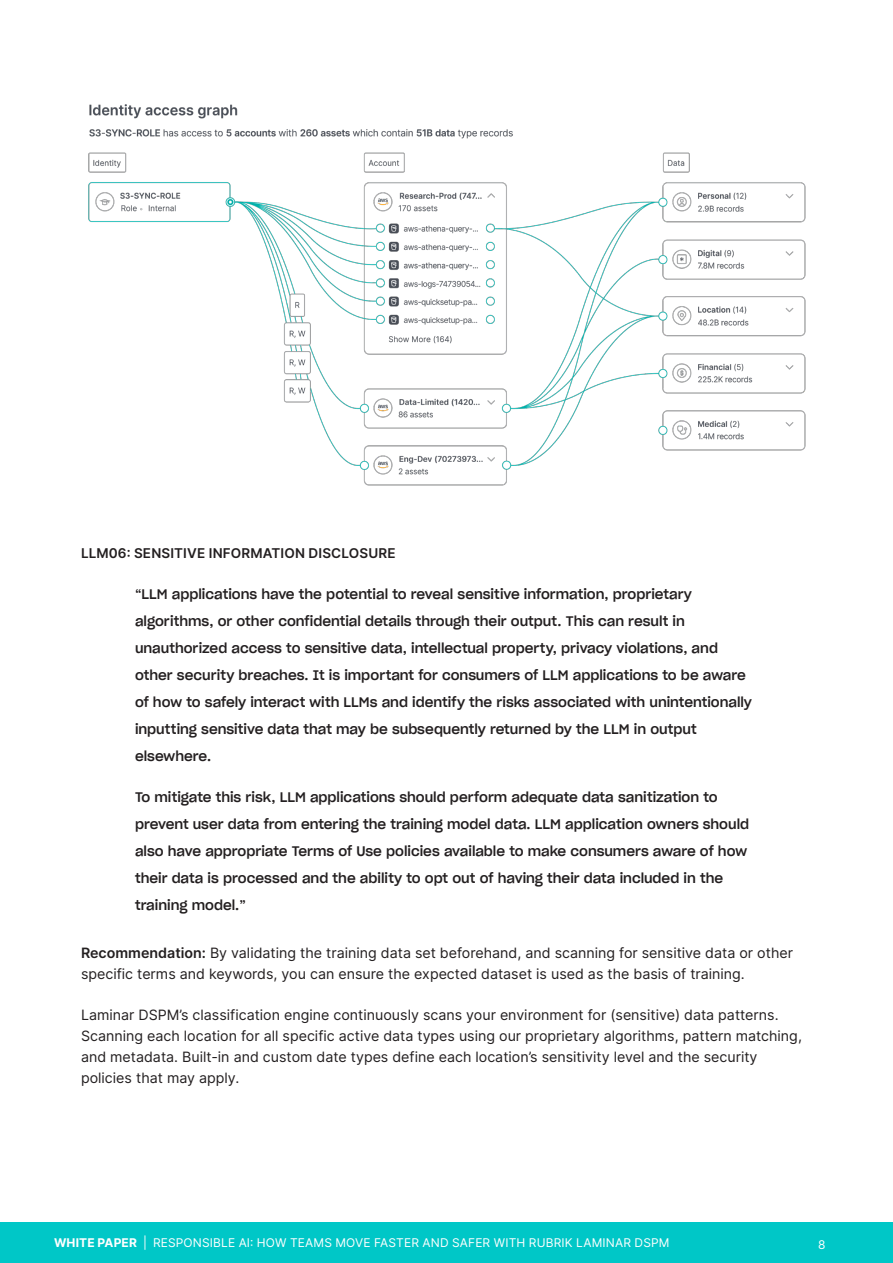
<style>
.page{position:relative;width:893px;height:1263px;background:#fff}
.page>*{position:absolute;margin:0;border:0;box-sizing:border-box;transform-origin:0 0}
.txt{font:14.25px/21px "Inter";color:#231f20}
.txt_nested_semi_bold{font:14.25px/21px "Inter";color:#231f20}
.quote{font:13.5px/27px "Sharp Grotesk Medium 20";color:#231f20}
.H4_X-TOC{font:600 13.5px "Inter";letter-spacing:.01em;color:#231f20}
.t1{font:12px "Inter";letter-spacing:.01em;color:#fff}
.t2{font:700 12px "Inter";color:#fff}
.s1{font-weight:600}
.s2{font-weight:700}
</style>
<div class="page">
<div style="left:0;top:1222px;width:893px;height:41px;background:#00c7c7"></div>
<img style="left:88px;top:104px;width:718px;height:382px">
<p class="H4_X-TOC" style="left:81px;top:544px;width:316px">LLM06: SENSITIVE INFORMATION DISCLOSURE</p>
<p class="quote" style="left:135px;top:580px;width:618px">“LLM applications have the potential to reveal sensitive information, proprietary algorithms, or other confidential details through their output. This can result in unauthorized access to sensitive data, intellectual property, privacy violations, and other security breaches. It is important for consumers of LLM applications to be aware of how to safely interact with LLMs and identify the risks associated with unintentionally inputting sensitive data that may be subsequently returned by the LLM in output elsewhere.</p>
<p class="quote" style="left:135px;top:782px;width:616px">To mitigate this risk, LLM applications should perform adequate data sanitization to prevent user data from entering the training model data. LLM application owners should also have appropriate Terms of Use policies available to make consumers aware of how their data is processed and the ability to opt out of having their data included in the training model.”</p>
<p class="txt_nested_semi_bold" style="left:81px;top:941px;width:713px"><span class="s1">Recommendation:</span> By validating the training data set beforehand, and scanning for sensitive data or other specific terms and keywords, you can ensure the expected dataset is used as the basis of training.</p>
<p class="txt" style="left:81px;top:1004px;width:722px">Laminar DSPM’s classification engine continuously scans your environment for (sensitive) data patterns.<br>Scanning each location for all specific active data types using our proprietary algorithms, pattern matching, and metadata. Built-in and custom date types define each location’s sensitivity level and the security policies that may apply.</p>
<p class="t2" style="left:54px;top:1234px;width:53px">WHITE PAP</p>
<p class="t1" style="left:122px;top:1234px;width:48px"><span class="s2">ER</span> | Responsi</p>
<p class="t1" style="left:213px;top:1234px;width:62px">ble AI: Howteamsmo</p>
<p class="t1" style="left:355px;top:1234px;width:16px">vefasterandsaferwith</p>
<p class="t1" style="left:529px;top:1234px;width:63px">Rubrik Laminar</p>
<p class="t1" style="left:635px;top:1234px;width:36px">DSPM</p>
<p class="t1" style="left:818px;top:1235px;width:9px">8</p>
</div>
